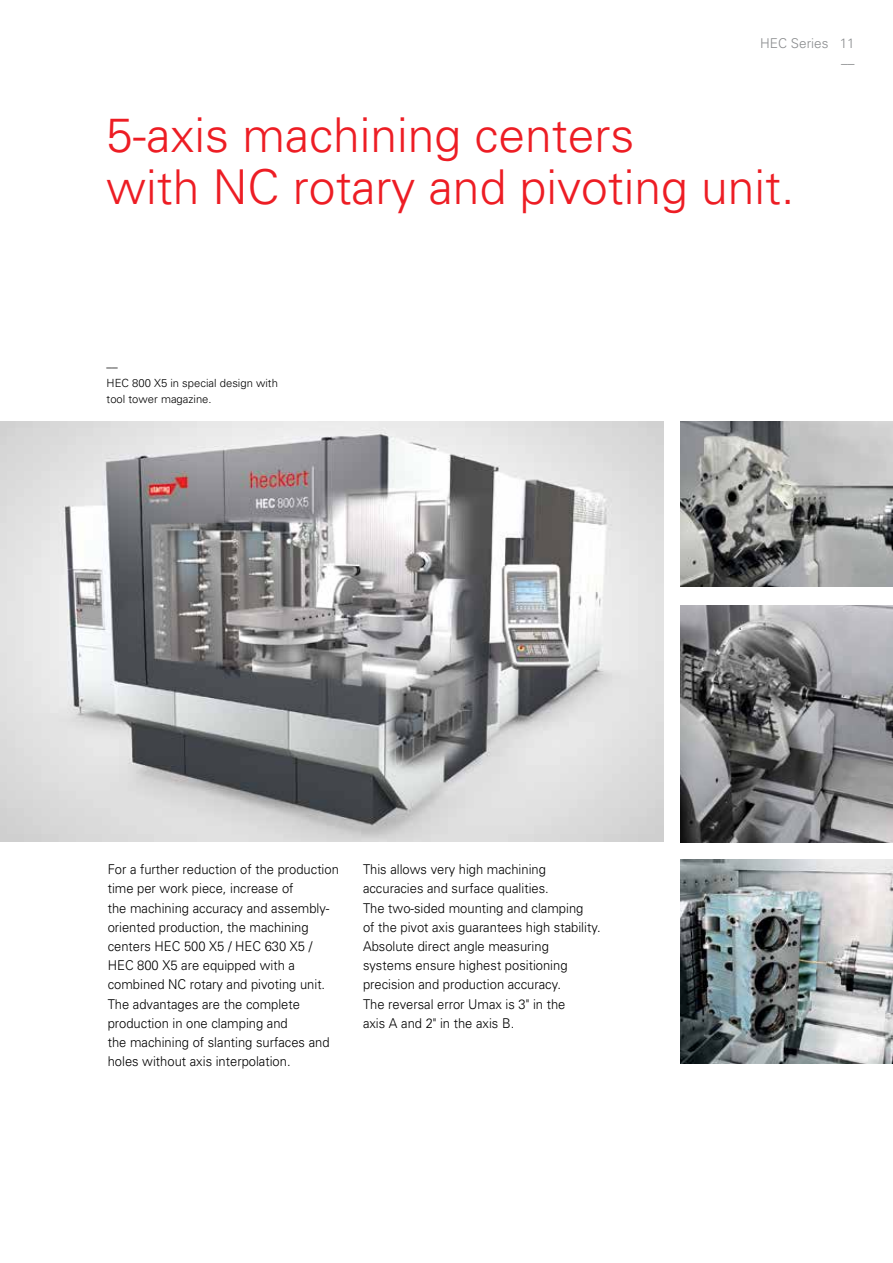
<style>
.page{position:relative;width:893px;height:1263px;background:#fff}
.page>*{position:absolute;margin:0;border:0;box-sizing:border-box;transform-origin:0 0}
.t1{font:300 48px/52.5px "Univers";color:#ed1d24}
.t2{font:300 13.5px/19.2px "Univers";color:#000;scale:.96 1}
.t3{font:300 13.5px/19.2px "Univers";color:#8a8c8e;text-align:right}
.t4{font:300 11.25px/15.8px "Univers";color:#000}
</style>
<div class="page">
<img style="left:0;top:421px;width:663px;height:421px">
<img style="left:680px;top:421px;width:213px;height:166px">
<img style="left:680px;top:606px;width:213px;height:236px">
<img style="left:680px;top:859px;width:213px;height:204px">
<p class="t3" style="left:760px;top:34px;width:96px">HEC Series 11 ––</p>
<h1 class="t1" style="left:106px;top:109px;width:690px">5-axis machining centers<br>with NC rotary and pivoting unit.</h1>
<p class="t4" style="left:107px;top:359px;width:173px">––<br>HEC 800 X5 in special design with tool tower magazine.</p>
<p class="t2" style="left:108px;top:860px;width:242px">For a further reduction of the production time per work piece, increase of<br>the machining accuracy and assembly&shy;oriented production, the machining centers HEC 500 X5 / HEC 630 X5 / HEC 800 X5 are equipped with a combined NC rotary and pivoting unit.<br>The advantages are the complete production in one clamping and<br>the machining of slanting surfaces and holes without axis interpolation.</p>
<p class="t2" style="left:363px;top:860px;width:249px">This allows very high machining accuracies and surface qualities.<br>The two-sided mounting and clamping<br>of the pivot axis guarantees high stability.<br>Absolute direct angle measuring systems ensure highest positioning precision and production accuracy.<br>The reversal error Umax is 3" in the<br>axis A and 2" in the axis B.</p>
</div>
